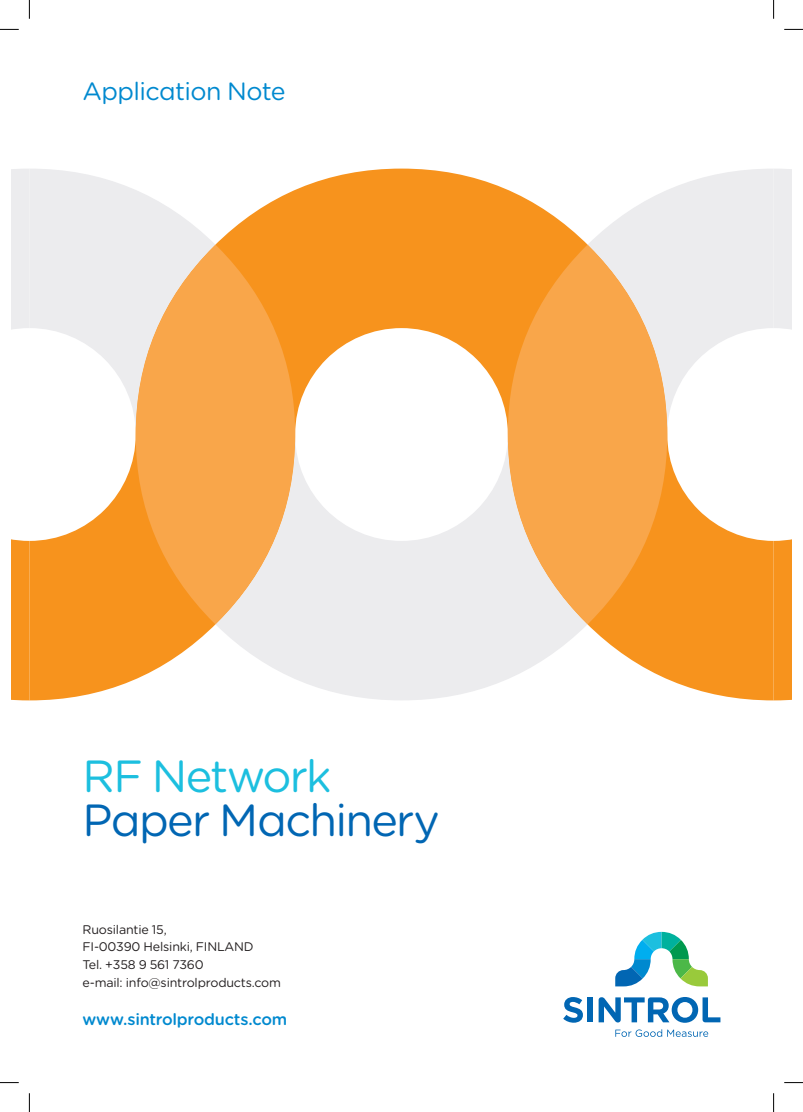
<style>
.page{position:relative;width:803px;height:1112px;background:#fff}
.page>*{position:absolute;margin:0;border:0;box-sizing:border-box;transform-origin:0 0}
.t1{font:45px "Gotham Rounded";letter-spacing:-.04em;color:#0166b3}
.t2{font:45px "Gotham Rounded";letter-spacing:-.04em;color:#1cbfdf}
.t3{font:25px "Gotham Rounded";letter-spacing:-.025em;color:#0089cf}
.t4{font:500 16.25px "Gotham Rounded";letter-spacing:-.01em;color:#0089cf}
.t5{font:12.5px/17.8px "Gotham Rounded";letter-spacing:-.015em;color:#231f20}
</style>
<div class="page">
<div style="left:587px;top:997px;width:6px;height:25px;background:#0166b3"></div>
<svg style="left:563px;top:997px;width:20px;height:25px"></svg>
<svg style="left:598px;top:997px;width:122px;height:25px"></svg>
<svg style="left:615px;top:931px;width:93px;height:55px"></svg>
<svg style="left:615px;top:1029px;width:93px;height:7px"></svg>
<svg style="left:29px;top:168px;width:744px;height:532px"></svg>
<svg style="left:136px;top:244px;width:531px;height:380px"></svg>
<svg style="left:12px;top:169px;width:17px;height:531px"></svg>
<svg style="left:773px;top:169px;width:18px;height:531px"></svg>
<svg style="left:0;top:29px;width:19px;height:1px"></svg>
<svg style="left:784px;top:29px;width:19px;height:1px"></svg>
<svg style="left:0;top:1082px;width:19px;height:1px"></svg>
<svg style="left:784px;top:1082px;width:19px;height:1px"></svg>
<svg style="left:29px;top:0;width:1px;height:19px"></svg>
<svg style="left:29px;top:1093px;width:1px;height:18px"></svg>
<svg style="left:773px;top:0;width:1px;height:19px"></svg>
<svg style="left:773px;top:1093px;width:1px;height:18px"></svg>
<h2 class="t3" style="left:83px;top:82px;width:204px">Application Note</h2>
<h1 class="t2" style="left:83px;top:758px;width:251px">RF Network</h1>
<h1 class="t1" style="left:83px;top:802px;width:359px">Paper Machinery</h1>
<p class="t5" style="left:83px;top:920px;width:200px">Ruosilantie 15,<br>FI-00390 Helsinki, FINLAND<br>Tel. +358 9 561 7360<br>e-mail: info@sintrolproducts.com</p>
<h3 class="t4" style="left:83px;top:1013px;width:206px">www.sintrolproducts.com</h3>
</div>
